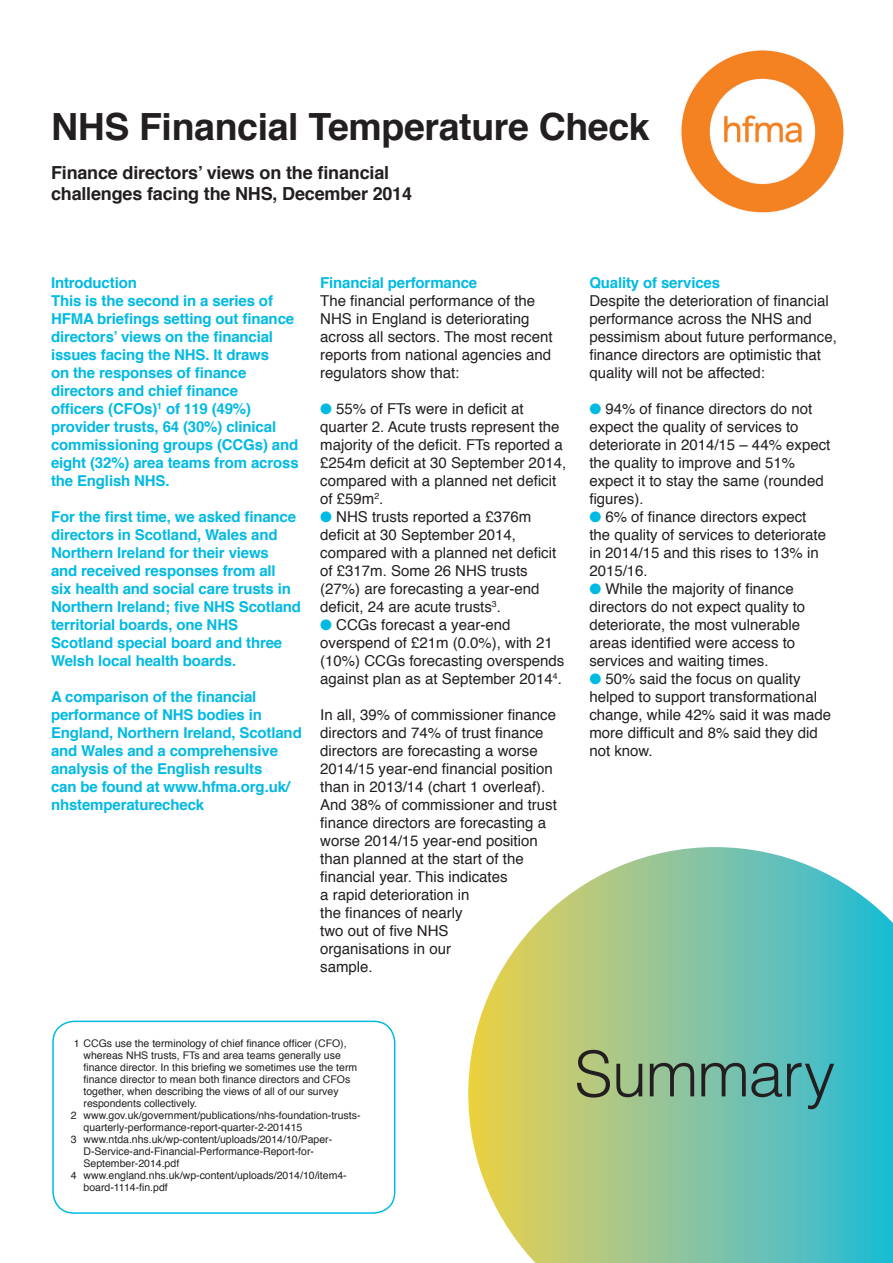
<style>
.page{position:relative;width:893px;height:1263px;background:#fff}
.page>*{position:absolute;margin:0;border:0;box-sizing:border-box;transform-origin:0 0}
.t1{font:300 63px "Helvetica";letter-spacing:-.015em;color:#231f20}
.t2{font:700 37.5px "Helvetica";letter-spacing:-.01em;color:#231f20}
.t3{font:700 18px/21px "Helvetica";letter-spacing:-.01em;color:#231f20}
.t4{font:15px/18px "Helvetica";color:#231f20}
.t5{font:700 15px/18px "Helvetica";letter-spacing:-.01em;color:#00bae3}
.footnote{font:10.5px/12px "Helvetica";color:#231f20}
.s1{color:#00bae3}
</style>
<div class="page">
<img style="left:681px;top:50px;width:163px;height:163px">
<svg style="left:468px;top:847px;width:425px;height:416px;background:#93caa8"></svg>
<div style="left:52px;top:1020px;width:343px;height:194px;border:2px solid #00bae3;border-radius:21px"></div>
<p class="t2" style="left:51px;top:96px;width:600px">NHS Financial Temperature Check</p>
<p class="t3" style="left:51px;top:162px;width:363px">Finance directors’ views on the financial challenges facing the NHS, December 2014</p>
<p class="t5" style="left:51px;top:274px;width:87px">Introduction</p>
<p class="t5" style="left:51px;top:292px;width:223px">This is the second in a series of</p>
<p class="t5" style="left:51px;top:310px;width:245px">HFMA briefings setting out finance directors’ views on the financial issues facing the NHS. It draws</p>
<p class="t5" style="left:51px;top:364px;width:249px">on the responses of finance directors and chief finance<br>officers (CFOs)<sup>1</sup> of 119 (49%) provider trusts, 64 (30%) clinical commissioning groups (CCGs) and eight (32%) area teams from across the English NHS.</p>
<p class="t5" style="left:51px;top:508px;width:252px">For the first time, we asked finance directors in Scotland, Wales and<br>Northern Ireland for their views<br>and received responses from all<br>six health and social care trusts in<br>Northern Ireland; five NHS Scotland territorial boards, one NHS<br>Scotland special board and three<br>Welsh local health boards.</p>
<p class="t5" style="left:51px;top:688px;width:252px">A comparison of the financial performance of NHS bodies in<br>England, Northern Ireland, Scotland and Wales and a comprehensive analysis of the English results<br>can be found at www.hfma.org.uk/ nhstemperaturecheck</p>
<p class="t5" style="left:320px;top:274px;width:159px">Financial performance</p>
<p class="t4" style="left:320px;top:292px;width:234px">The financial performance of the<br>NHS in England is deteriorating across all sectors. The most recent reports from national agencies and regulators show that:</p>
<p class="t4" style="left:320px;top:400px;width:247px"><span class="s1">●</span> 55% of FTs were in deficit at quarter 2. Acute trusts represent the majority of the deficit. FTs reported a £254m deficit at 30 September 2014, compared with a planned net deficit of £59m<sup>2</sup>.</p>
<p class="t4" style="left:320px;top:508px;width:237px"><span class="s1">●</span> NHS trusts reported a £376m deficit at 30 September 2014, compared with a planned net deficit of £317m. Some 26 NHS trusts (27%) are forecasting a year-end deficit, 24 are acute trusts<sup>3</sup>.</p>
<p class="t4" style="left:320px;top:616px;width:246px"><span class="s1">●</span> CCGs forecast a year-end overspend of £21m (0.0%), with 21 (10%) CCGs forecasting overspends against plan as at September 2014<sup>4</sup>.</p>
<p class="t4" style="left:320px;top:706px;width:238px">In all, 39% of commissioner finance directors and 74% of trust finance directors are forecasting a worse<br>2014/15 year-end financial position than in 2013/14 (chart 1 overleaf).<br>And 38% of commissioner and trust finance directors are forecasting a worse 2014/15 year-end position than planned at the start of the financial year. This indicates<br>a rapid deterioration in<br>the finances of nearly<br>two out of five NHS<br>organisations in our<br>sample.</p>
<p class="t5" style="left:589px;top:274px;width:132px">Quality of services</p>
<p class="t4" style="left:589px;top:292px;width:249px">Despite the deterioration of financial performance across the NHS and pessimism about future performance, finance directors are optimistic that quality will not be affected:</p>
<p class="t4" style="left:589px;top:400px;width:242px"><span class="s1">●</span> 94% of finance directors do not expect the quality of services to deteriorate in 2014/15 – 44% expect the quality to improve and 51% expect it to stay the same (rounded figures).</p>
<p class="t4" style="left:589px;top:508px;width:238px"><span class="s1">●</span> 6% of finance directors expect the quality of services to deteriorate in 2014/15 and this rises to 13% in<br>2015/16.</p>
<p class="t4" style="left:589px;top:580px;width:217px"><span class="s1">●</span> While the majority of finance directors do not expect quality to deteriorate, the most vulnerable areas identified were access to services and waiting times.</p>
<p class="t4" style="left:589px;top:670px;width:243px"><span class="s1">●</span> 50% said the focus on quality helped to support transformational change, while 42% said it was made more difficult and 8% said they did not know.</p>
<p class="footnote" style="left:84px;top:1037px;width:275px;text-indent:-10px">1 CCGs use the terminology of chief finance officer (CFO), whereas NHS trusts, FTs and area teams generally use finance director. In this briefing we sometimes use the term finance director to mean both finance directors and CFOs together, when describing the views of all of our survey respondents collectively.</p>
<p class="footnote" style="left:84px;top:1109px;width:279px;text-indent:-13px">2 www.gov.uk/government/publications/nhs-foundation-trusts&shy;quarterly-performance-report-quarter-2-201415</p>
<p class="footnote" style="left:84px;top:1133px;width:250px;text-indent:-13px">3 www.ntda.nhs.uk/wp-content/uploads/2014/10/Paper-<br>D-Service-and-Financial-Performance-Report-for-<br>September-2014.pdf</p>
<p class="footnote" style="left:84px;top:1169px;width:265px;text-indent:-13px">4 www.england.nhs.uk/wp-content/uploads/2014/10/item4- board-1114-fin.pdf</p>
<p class="t1" style="left:574px;top:1020px;width:262px">Summary</p>
</div>
